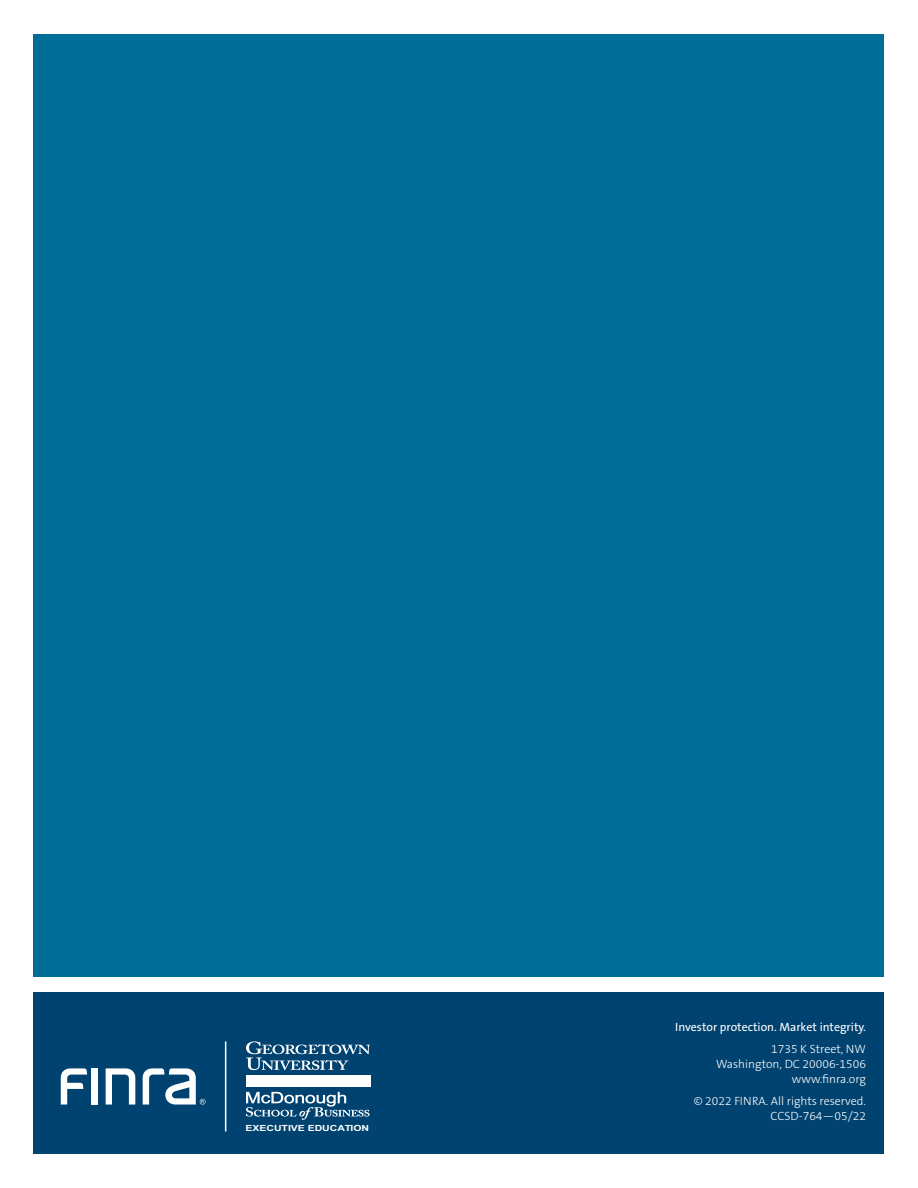
<style>
.page{position:relative;width:918px;height:1188px;background:#fff}
.page>*{position:absolute;margin:0;border:0;box-sizing:border-box;transform-origin:0 0}
.t1{font:300 12px/15px "The Sans B3";color:#fff;text-align:right}
.t2{font:12px "The Sans B5 Plain";color:#fff}
.t3{font:700 8.4px "Arial";color:#fff;scale:1.24 1}
</style>
<div class="page">
<div style="left:34px;top:34px;width:850px;height:942px;background:#006e97"></div>
<div style="left:34px;top:992px;width:850px;height:162px;background:#004270"></div>
<svg style="left:246px;top:1041px;width:124px;height:79px"></svg>
<hr style="left:225px;top:1041px;width:1px;height:91px;background:#fff">
<div style="left:92px;top:1068px;width:6px;height:37px;background:#fff"></div>
<svg style="left:106px;top:1068px;width:29px;height:37px"></svg>
<svg style="left:61px;top:1068px;width:26px;height:37px"></svg>
<svg style="left:143px;top:1068px;width:63px;height:37px"></svg>
<p class="t3" style="left:246px;top:1124px;width:101px">EXECUTIVE EDUCATION</p>
<p class="t2" style="left:675px;top:1021px;width:192px">Investor protection. Market integrity.</p>
<p class="t1" style="left:716px;top:1042px;width:151px">1735 K Street, NW<br>Washington, DC 20006-1506 www.finra.org</p>
<p class="t1" style="left:694px;top:1094px;width:174px">© 2022 FINRA. All rights reserved.<br>CCSD-764—05/22</p>
</div>
